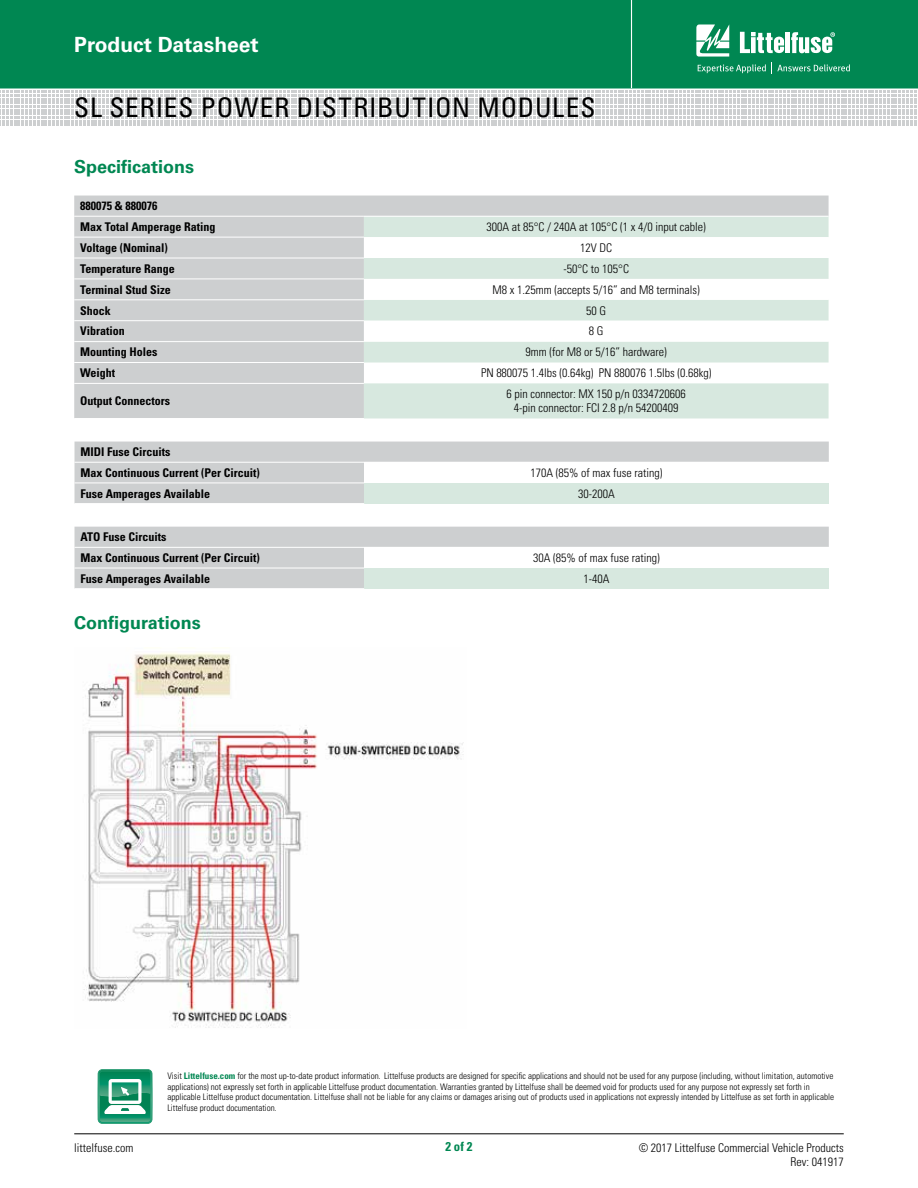
<style>
.page{position:relative;width:918px;height:1188px;background:#fff}
.page>*{position:absolute;margin:0;border:0;box-sizing:border-box;transform-origin:0 0}
.t1{font:condensed 27px "Univers LT Std";letter-spacing:.03em;color:#000}
.t2{font:700 21px "Univers LT Std";color:#fff}
.t3{font:700 18px "Univers LT Std";color:#008752}
.t4{font:700 condensed 12.75px "Univers LT Std";color:#008752}
.t5{font:300 condensed 12px/13.5px "Univers LT Std";color:#000;text-align:right}
.t6{font:700 condensed 12px/20.7px "Univers LT Std";color:#000}
.t7{font:300 condensed 9px/10.8px "Univers LT Std";color:#000}
.s1{font-weight:700;color:#008752}
</style>
<div class="page">
<div style="left:0;top:0;width:918px;height:88px;background:#008752"></div>
<hr style="left:631px;top:0;width:1px;height:88px;background:#fff">
<hr style="left:74px;top:1134px;width:770px;height:1px;background:#000">
<svg style="left:0;top:91px;width:917px;height:35px"></svg>
<svg style="left:696px;top:24px;width:33px;height:33px"></svg>
<hr style="left:786px;top:32px;width:4px;height:21px;background:#fff">
<svg style="left:791px;top:32px;width:44px;height:21px"></svg>
<svg style="left:740px;top:32px;width:44px;height:21px"></svg>
<svg style="left:698px;top:64px;width:68px;height:9px"></svg>
<svg style="left:772px;top:63px;width:78px;height:11px"></svg>
<svg style="left:98px;top:1069px;width:54px;height:55px"></svg>
<div style="left:74px;top:196px;width:755px;height:222px;background:#cdcfd0"></div>
<svg style="left:364px;top:217px;width:465px;height:201px;fill:#d7e8df"></svg>
<svg style="left:364px;top:237px;width:465px;height:105px"></svg>
<hr style="left:74px;top:237px;width:290px;height:1px;background:#fff">
<hr style="left:74px;top:258px;width:290px;height:1px;background:#fff">
<hr style="left:74px;top:279px;width:290px;height:1px;background:#fff">
<hr style="left:74px;top:299px;width:290px;height:1px;background:#fff">
<hr style="left:74px;top:320px;width:290px;height:1px;background:#fff">
<hr style="left:74px;top:341px;width:290px;height:1px;background:#fff">
<hr style="left:74px;top:362px;width:290px;height:1px;background:#fff">
<hr style="left:74px;top:383px;width:290px;height:1px;background:#fff">
<hr style="left:74px;top:216px;width:290px;height:1px;background:#fff">
<hr style="left:364px;top:216px;width:465px;height:1px;background:#fff">
<div style="left:75px;top:442px;width:754px;height:61px;background:#cdcfd0"></div>
<div style="left:364px;top:462px;width:465px;height:21px;background:#fff"></div>
<div style="left:364px;top:483px;width:465px;height:21px;background:#d7e8df"></div>
<hr style="left:75px;top:483px;width:289px;height:1px;background:#fff">
<hr style="left:75px;top:462px;width:289px;height:1px;background:#fff">
<div style="left:75px;top:527px;width:754px;height:61px;background:#cdcfd0"></div>
<div style="left:364px;top:547px;width:465px;height:21px;background:#fff"></div>
<div style="left:364px;top:568px;width:465px;height:21px;background:#d7e8df"></div>
<hr style="left:75px;top:568px;width:289px;height:1px;background:#fff">
<hr style="left:75px;top:547px;width:289px;height:1px;background:#fff">
<img style="left:83px;top:652px;width:381px;height:376px">
<h2 class="t2" style="left:74px;top:32px;width:186px">Product Datasheet</h2>
<h1 class="t1" style="left:74px;top:91px;width:523px">SL SERIES POWER DISTRIBUTION MODULES</h1>
<h3 class="t3" style="left:74px;top:157px;width:122px">Specifications</h3>
<h3 class="t6" style="left:80px;top:195px;width:137px">880075 &amp; 880076<br>Max Total Amperage Rating</h3>
<h3 class="t5" style="left:487px;top:220px;width:221px">300A at 85°C / 240A at 105°C (1 x 4/0 input cable)</h3>
<h3 class="t6" style="left:80px;top:237px;width:89px">Voltage (Nominal)</h3>
<h3 class="t5" style="left:580px;top:241px;width:33px">12V DC</h3>
<h3 class="t6" style="left:80px;top:258px;width:96px">Temperature Range</h3>
<h3 class="t5" style="left:563px;top:262px;width:67px">-50°C to 105°C</h3>
<h3 class="t6" style="left:80px;top:279px;width:92px">Terminal Stud Size</h3>
<h3 class="t5" style="left:493px;top:283px;width:209px">M8 x 1.25mm (accepts 5/16” and M8 terminals)</h3>
<h3 class="t6" style="left:80px;top:300px;width:32px">Shock</h3>
<h3 class="t5" style="left:586px;top:304px;width:21px">50 G</h3>
<h3 class="t6" style="left:80px;top:321px;width:46px">Vibration</h3>
<h3 class="t5" style="left:589px;top:325px;width:16px">8 G</h3>
<h3 class="t6" style="left:80px;top:342px;width:79px">Mounting Holes</h3>
<h3 class="t5" style="left:526px;top:345px;width:143px">9mm (for M8 or 5/16” hardware)</h3>
<h3 class="t6" style="left:80px;top:363px;width:37px">Weight</h3>
<h3 class="t5" style="left:481px;top:366px;width:232px">PN 880075 1.4lbs (0.64kg) PN 880076 1.5lbs (0.68kg)</h3>
<h3 class="t6" style="left:80px;top:391px;width:91px">Output Connectors</h3>
<h3 class="t5" style="left:507px;top:387px;width:181px;line-height:14.4px;text-align:center">6 pin connector: MX 150 p/n 0334720606<br>4-pin connector: FCI 2.8 p/n 54200409</h3>
<h3 class="t6" style="left:81px;top:442px;width:181px">MIDI Fuse Circuits<br>Max Continuous Current (Per Circuit)</h3>
<h3 class="t5" style="left:531px;top:466px;width:133px">170A (85% of max fuse rating)</h3>
<h3 class="t6" style="left:81px;top:483px;width:131px">Fuse Amperages Available</h3>
<h3 class="t5" style="left:578px;top:487px;width:38px">30-200A</h3>
<h3 class="t6" style="left:81px;top:527px;width:181px">ATO Fuse Circuits<br>Max Continuous Current (Per Circuit)</h3>
<h3 class="t5" style="left:533px;top:551px;width:128px">30A (85% of max fuse rating)</h3>
<h3 class="t6" style="left:81px;top:568px;width:131px">Fuse Amperages Available</h3>
<h3 class="t5" style="left:584px;top:572px;width:27px">1-40A</h3>
<h3 class="t3" style="left:74px;top:613px;width:128px">Configurations</h3>
<p class="t7" style="left:167px;top:1070px;width:668px">Visit <span class="s1">Littelfuse.com</span> for the most up-to-date product information. Littelfuse products are designed for specific applications and should not be used for any purpose (including, without limitation, automotive applications) not expressly set forth in applicable Littelfuse product documentation. Warranties granted by Littelfuse shall be deemed void for products used for any purpose not expressly set forth in applicable Littelfuse product documentation. Littelfuse shall not be liable for any claims or damages arising out of products used in applications not expressly intended by Littelfuse as set forth in applicable Littelfuse product documentation.</p>
<h3 class="t5" style="left:74px;top:1141px;width:61px">littelfuse.com</h3>
<h3 class="t4" style="left:445px;top:1139px;width:29px">2 of 2</h3>
<h3 class="t5" style="left:639px;top:1141px;width:207px">© 2017 Littelfuse Commercial Vehicle Products<br>Rev: 041917</h3>
</div>
